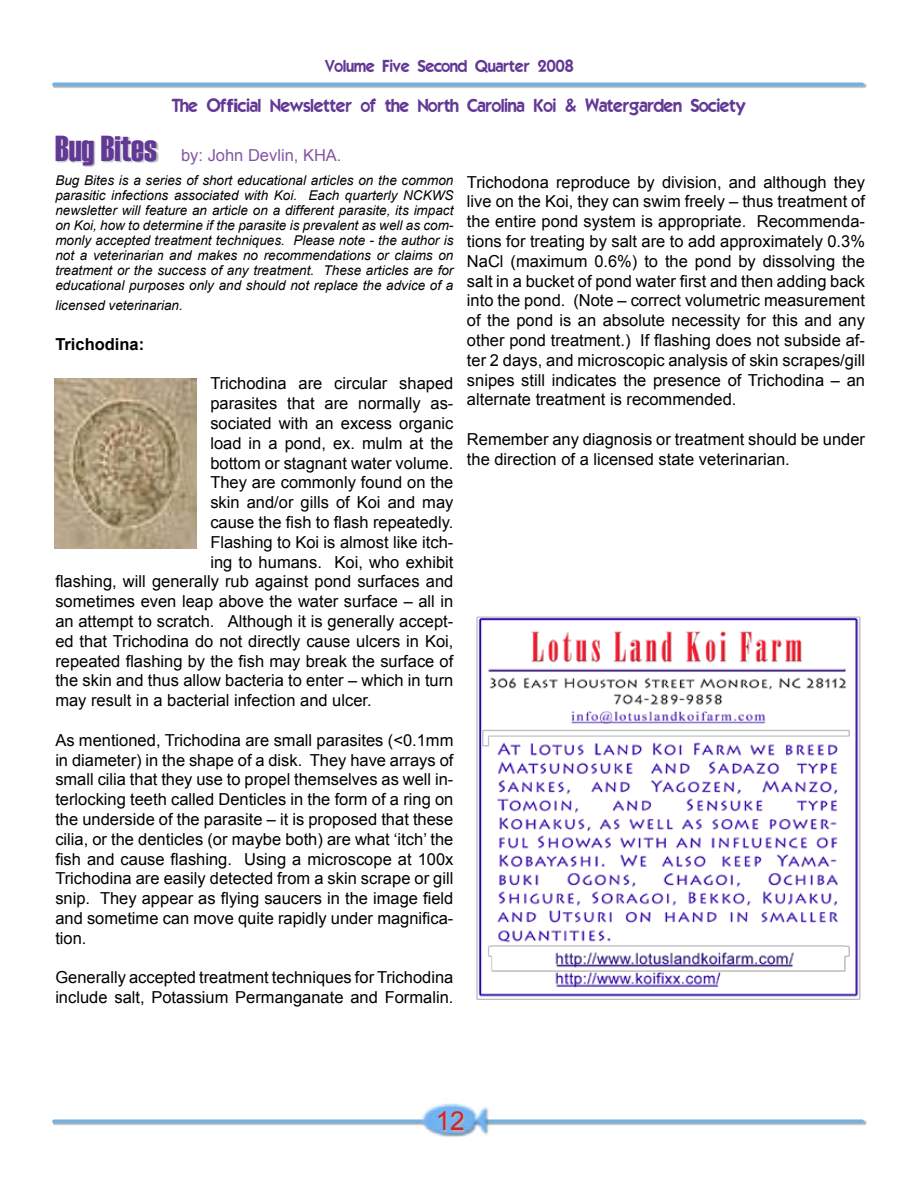
<style>
.page{position:relative;width:918px;height:1188px;background:#fff}
.page>*{position:absolute;margin:0;border:0;box-sizing:border-box;transform-origin:0 0}
.t1{font:26.1px "Arial";color:#d2232a}
.t2{font:18px "Elegance";color:#623895}
.t3{font:16.5px/19.8px "Arial";color:#000;text-align:justify}
.t4{font:16.5px "Elegance";color:#623895}
.t5{font:16.5px "Arial";color:#8355a3}
.t6{font:700 16.5px "Arial";color:#000}
.t7{font:italic 13.5px/15px "Arial";color:#000;text-align:justify}
.s1{font-family:"Haettenschweiler";font-size:36px;color:#623895}
</style>
<div class="page">
<img style="left:54px;top:378px;width:143px;height:171px">
<img style="left:476px;top:616px;width:385px;height:384px">
<svg style="left:53px;top:84px;width:814px;height:4px;background:#b6bec5"></svg>
<svg style="left:54px;top:82px;width:808px;height:4px;background:#86bae3"></svg>
<svg style="left:53px;top:1121px;width:814px;height:4px"></svg>
<svg style="left:54px;top:1119px;width:808px;height:4px;background:#86b9e3"></svg>
<img style="left:416px;top:1103px;width:73px;height:33px">
<svg style="left:440px;top:1113px;width:70px;height:24px"></svg>
<div style="left:46px;top:126px;width:157px;height:63px;background:#fff;opacity:.75"></div>
<p class="t4" style="left:326px;top:56px;width:250px">Volume Five Second Quarter 2008</p>
<p class="t2" style="left:172px;top:94px;width:575px">The Official Newsletter of the North Carolina Koi &amp; Watergarden Society</p>
<p class="t5" style="left:55px;top:146px;width:288px"><span class="s1">Bug Bites</span> by: John Devlin, KHA.</p>
<p class="t7" style="left:55px;top:173px;width:400px">Bug Bites is a series of short educational articles on the common parasitic infections associated with Koi. Each quarterly NCKWS newsletter will feature an article on a different parasite, its impact on Koi, how to determine if the parasite is prevalent as well as com&shy;monly accepted treatment techniques. Please note - the author is not a veterinarian and makes no recommendations or claims on treatment or the success of any treatment. These articles are for educational purposes only and should not replace the advice of a</p>
<p class="t7" style="left:55px;top:298px;width:129px">licensed veterinarian.</p>
<p class="t6" style="left:55px;top:335px;width:90px">Trichodina:</p>
<p class="t3" style="left:210px;top:374px;width:245px">Trichodina are circular shaped</p>
<p class="t3" style="left:210px;top:394px;width:245px">parasites that are normally as-</p>
<p class="t3" style="left:210px;top:413px;width:245px">sociated with an excess organic</p>
<p class="t3" style="left:210px;top:433px;width:245px">load in a pond, ex. mulm at the</p>
<p class="t3" style="left:210px;top:453px;width:245px">bottom or stagnant water volume.</p>
<p class="t3" style="left:210px;top:473px;width:245px">They are commonly found on the</p>
<p class="t3" style="left:210px;top:493px;width:245px">skin and/or gills of Koi and may</p>
<p class="t3" style="left:210px;top:512px;width:245px">cause the fish to flash repeatedly.</p>
<p class="t3" style="left:210px;top:532px;width:245px">Flashing to Koi is almost like itch-</p>
<p class="t3" style="left:210px;top:552px;width:245px">ing to humans. Koi, who exhibit</p>
<p class="t3" style="left:55px;top:572px;width:400px">flashing, will generally rub against pond surfaces and</p>
<p class="t3" style="left:55px;top:592px;width:400px">sometimes even leap above the water surface – all in</p>
<p class="t3" style="left:55px;top:611px;width:400px">an attempt to scratch. Although it is generally accept-</p>
<p class="t3" style="left:55px;top:631px;width:400px">ed that Trichodina do not directly cause ulcers in Koi,</p>
<p class="t3" style="left:55px;top:651px;width:400px">repeated flashing by the fish may break the surface of</p>
<p class="t3" style="left:55px;top:671px;width:400px">the skin and thus allow bacteria to enter – which in turn</p>
<p class="t3" style="left:55px;top:691px;width:318px">may result in a bacterial infection and ulcer.</p>
<p class="t3" style="left:55px;top:730px;width:400px">As mentioned, Trichodina are small parasites (&lt;0.1mm in diameter) in the shape of a disk. They have arrays of small cilia that they use to propel themselves as well in&shy;terlocking teeth called Denticles in the form of a ring on the underside of the parasite – it is proposed that these cilia, or the denticles (or maybe both) are what ‘itch’ the fish and cause flashing. Using a microscope at 100x Trichodina are easily detected from a skin scrape or gill snip. They appear as flying saucers in the image field and sometime can move quite rapidly under magnifica&shy;tion.</p>
<p class="t3" style="left:55px;top:968px;width:400px">Generally accepted treatment techniques for Trichodina include salt, Potassium Permanganate and Formalin.</p>
<p class="t3" style="left:467px;top:172px;width:400px">Trichodona reproduce by division, and although they live on the Koi, they can swim freely – thus treatment of the entire pond system is appropriate. Recommenda&shy;tions for treating by salt are to add approximately 0.3% NaCl (maximum 0.6%) to the pond by dissolving the salt in a bucket of pond water first and then adding back into the pond. (Note – correct volumetric measurement of the pond is an absolute necessity for this and any other pond treatment.) If flashing does not subside af&shy;ter 2 days, and microscopic analysis of skin scrapes/gill snipes still indicates the presence of Trichodina – an alternate treatment is recommended.</p>
<p class="t3" style="left:467px;top:429px;width:400px">Remember any diagnosis or treatment should be under the direction of a licensed state veterinarian.</p>
<h1 class="t1" style="left:436px;top:1107px;width:31px">12</h1>
</div>
